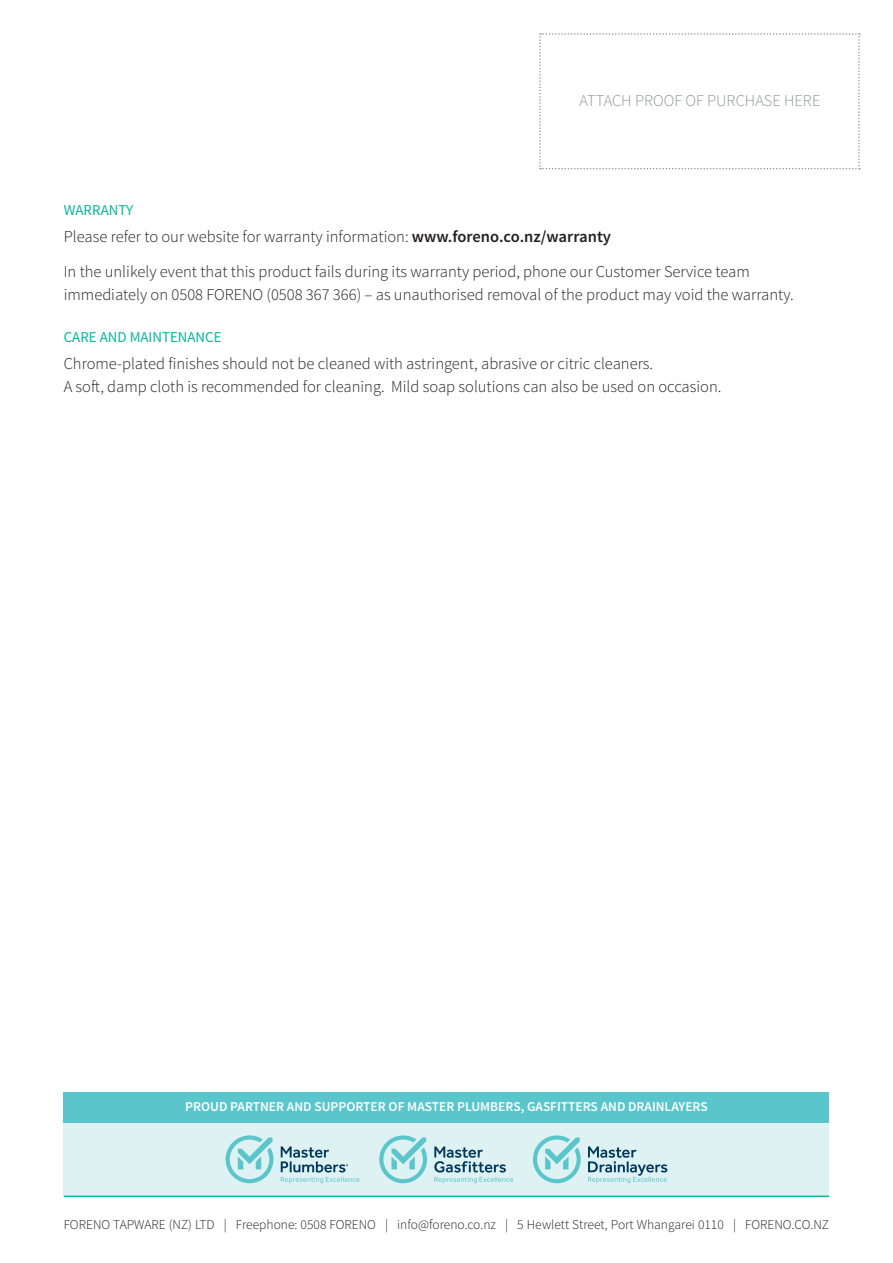
<style>
.page{position:relative;width:893px;height:1263px;background:#fff}
.page>*{position:absolute;margin:0;border:0;box-sizing:border-box;transform-origin:0 0}
.t1{font:300 16.5px/35.2px "Source Sans Pro";color:#231f20}
.t2{font:300 16.5px "Source Sans Pro";color:#939598}
.t3{font:15px "Source Sans Pro";color:#06b798}
.t4{font:300 13.5px "Source Sans Pro";color:#231f20}
.t5{font:600 13.5px "Source Sans Pro";color:#fff}
.s1{font-weight:600}
</style>
<div class="page">
<div style="left:64px;top:1092px;width:765px;height:103px;background:#def1f3"></div>
<div style="left:64px;top:1092px;width:765px;height:30px;background:#5ac6cc"></div>
<svg style="left:226px;top:1135px;width:47px;height:48px"></svg>
<svg style="left:281px;top:1146px;width:78px;height:37px"></svg>
<svg style="left:379px;top:1135px;width:48px;height:48px"></svg>
<svg style="left:434px;top:1146px;width:79px;height:37px"></svg>
<svg style="left:533px;top:1135px;width:48px;height:48px"></svg>
<svg style="left:588px;top:1146px;width:79px;height:37px"></svg>
<hr style="left:64px;top:1195px;width:765px;height:2px;background:#06b798">
<svg style="left:539px;top:33px;width:321px;height:136px"></svg>
<p class="t2" style="left:579px;top:91px;width:242px">ATTACH PROOF OF PURCHASE HERE</p>
<p class="t3" style="left:64px;top:201px;width:71px">WARRANTY</p>
<p class="t1" style="left:64px;top:219px;width:687px">Please refer to our website for warranty information: <span class="s1">www.foreno.co.nz/warranty<br></span>In the unlikely event that this product fails during its warranty period, phone our Customer Service team</p>
<p class="t1" style="left:64px;top:277px;width:732px">immediately on 0508 FORENO (0508 367 366) – as unauthorised removal of the product may void the warranty.</p>
<p class="t3" style="left:64px;top:328px;width:159px">CARE AN D MAINTENANCE</p>
<p class="t1" style="left:64px;top:352px;width:659px;line-height:22.5px">Chrome-plated finishes should not be cleaned with astringent, abrasive or citric cleaners.<br>A soft, damp cloth is recommended for cleaning. Mild soap solutions can also be used on occasion.</p>
<p class="t5" style="left:185px;top:1098px;width:524px">PROUD PARTNER AND SUPPORTER OF MASTER PLUMBERS, GASFITTERS AND DRAINLAYERS</p>
<p class="t4" style="left:64px;top:1216px;width:767px">FORENO TAPWARE (NZ) LTD | Freephone: 0508 FORENO | info@foreno.co.nz | 5 Hewlett Street, Port Whangarei 0110 | FORENO.CO.NZ</p>
</div>
